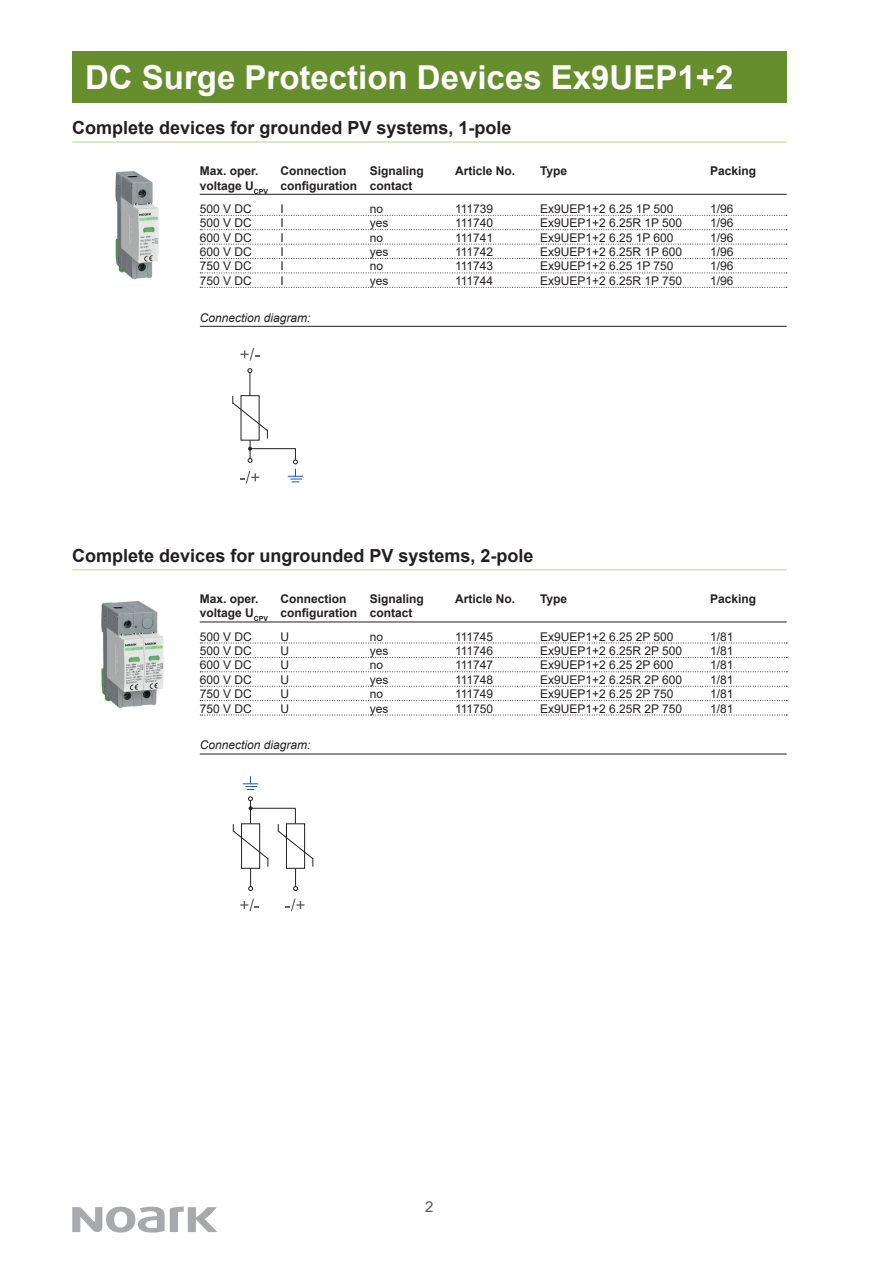
<style>
.page{position:relative;width:893px;height:1263px;background:#fff}
.page>*{position:absolute;margin:0;border:0;box-sizing:border-box;transform-origin:0 0}
.t1{font:700 33px "Arial";color:#fff}
.t2{font:700 18px "Arial";color:#231f20}
.t3{font:15px "Arial";color:#57585a}
.t4{font:12px "Arial";color:#231f20}
.t5{font:700 12px "Arial";color:#231f20}
.t6{font:italic 12px "Arial";color:#231f20}
</style>
<div class="page">
<svg style="left:72px;top:1206px;width:145px;height:26px"></svg>
<div style="left:72px;top:51px;width:715px;height:51px;background:#668e2c"></div>
<img style="left:115px;top:171px;width:44px;height:109px">
<hr style="left:72px;top:141px;width:715px;height:2px;background:#cfe4ae">
<svg style="left:200px;top:215px;width:587px;height:1px"></svg>
<svg style="left:200px;top:229px;width:587px;height:1px"></svg>
<svg style="left:200px;top:244px;width:587px;height:1px"></svg>
<svg style="left:200px;top:258px;width:587px;height:1px"></svg>
<svg style="left:200px;top:273px;width:587px;height:1px"></svg>
<svg style="left:200px;top:287px;width:587px;height:1px"></svg>
<hr style="left:200px;top:622px;width:587px;height:1px;background:#231f20">
<hr style="left:72px;top:569px;width:715px;height:1px;background:#cfe4ae">
<svg style="left:200px;top:643px;width:587px;height:1px"></svg>
<svg style="left:200px;top:657px;width:587px;height:1px"></svg>
<svg style="left:200px;top:671px;width:587px;height:1px"></svg>
<svg style="left:200px;top:686px;width:587px;height:1px"></svg>
<svg style="left:200px;top:700px;width:587px;height:1px"></svg>
<svg style="left:200px;top:715px;width:587px;height:1px"></svg>
<hr style="left:200px;top:326px;width:587px;height:1px;background:#231f20">
<svg style="left:232px;top:368px;width:37px;height:95px"></svg>
<hr style="left:250px;top:448px;width:45px;height:1px;background:#231f20">
<svg style="left:288px;top:448px;width:15px;height:34px"></svg>
<svg style="left:241px;top:348px;width:18px;height:13px"></svg>
<svg style="left:240px;top:471px;width:19px;height:12px"></svg>
<hr style="left:200px;top:754px;width:587px;height:1px;background:#231f20">
<svg style="left:240px;top:899px;width:19px;height:12px"></svg>
<svg style="left:243px;top:776px;width:15px;height:14px"></svg>
<svg style="left:277px;top:809px;width:37px;height:82px"></svg>
<hr style="left:251px;top:808px;width:45px;height:1px;background:#231f20">
<svg style="left:232px;top:796px;width:37px;height:95px"></svg>
<svg style="left:286px;top:899px;width:18px;height:12px"></svg>
<img style="left:101px;top:601px;width:63px;height:107px">
<hr style="left:200px;top:194px;width:587px;height:1px;background:#231f20">
<h1 class="t1" style="left:85px;top:54px;width:650px">DC Surge Protection Devices Ex9UEP1+2</h1>
<h2 class="t2" style="left:72px;top:115px;width:441px">Complete devices for grounded PV systems, 1-pole</h2>
<p class="t5" style="left:200px;top:163px;width:60px">Max. oper.</p>
<p class="t5" style="left:281px;top:163px;width:67px">Connection</p>
<p class="t5" style="left:370px;top:163px;width:56px">Signaling</p>
<p class="t5" style="left:455px;top:163px;width:62px">Article No.</p>
<p class="t5" style="left:540px;top:163px;width:29px">Type</p>
<p class="t5" style="left:710px;top:163px;width:48px">Packing</p>
<p class="t5" style="left:200px;top:177px;width:214px">voltage U<sub>CPV</sub> configuration contact</p>
<p class="t4" style="left:200px;top:200px;width:54px">500 V DC</p>
<p class="t4" style="left:281px;top:200px;width:5px">I</p>
<p class="t4" style="left:370px;top:200px;width:15px">no</p>
<p class="t4" style="left:455px;top:200px;width:40px">111739</p>
<p class="t4" style="left:540px;top:200px;width:135px">Ex9UEP1+2 6.25 1P 500</p>
<p class="t4" style="left:710px;top:200px;width:25px">1/96</p>
<p class="t4" style="left:200px;top:215px;width:54px">500 V DC</p>
<p class="t4" style="left:281px;top:215px;width:5px">I</p>
<p class="t4" style="left:370px;top:215px;width:20px">yes</p>
<p class="t4" style="left:455px;top:215px;width:40px">111740</p>
<p class="t4" style="left:540px;top:215px;width:144px">Ex9UEP1+2 6.25R 1P 500</p>
<p class="t4" style="left:710px;top:215px;width:25px">1/96</p>
<p class="t4" style="left:200px;top:229px;width:54px">600 V DC</p>
<p class="t4" style="left:281px;top:229px;width:5px">I</p>
<p class="t4" style="left:370px;top:229px;width:15px">no</p>
<p class="t4" style="left:455px;top:229px;width:40px">111741</p>
<p class="t4" style="left:540px;top:229px;width:135px">Ex9UEP1+2 6.25 1P 600</p>
<p class="t4" style="left:710px;top:229px;width:25px">1/96</p>
<p class="t4" style="left:200px;top:244px;width:54px">600 V DC</p>
<p class="t4" style="left:281px;top:244px;width:5px">I</p>
<p class="t4" style="left:370px;top:244px;width:20px">yes</p>
<p class="t4" style="left:455px;top:244px;width:40px">111742</p>
<p class="t4" style="left:540px;top:244px;width:144px">Ex9UEP1+2 6.25R 1P 600</p>
<p class="t4" style="left:710px;top:244px;width:25px">1/96</p>
<p class="t4" style="left:200px;top:258px;width:54px">750 V DC</p>
<p class="t4" style="left:281px;top:258px;width:5px">I</p>
<p class="t4" style="left:370px;top:258px;width:15px">no</p>
<p class="t4" style="left:455px;top:258px;width:40px">111743</p>
<p class="t4" style="left:540px;top:258px;width:135px">Ex9UEP1+2 6.25 1P 750</p>
<p class="t4" style="left:710px;top:258px;width:25px">1/96</p>
<p class="t4" style="left:200px;top:272px;width:54px">750 V DC</p>
<p class="t4" style="left:281px;top:272px;width:5px">I</p>
<p class="t4" style="left:370px;top:272px;width:20px">yes</p>
<p class="t4" style="left:455px;top:272px;width:40px">111744</p>
<p class="t4" style="left:540px;top:272px;width:144px">Ex9UEP1+2 6.25R 1P 750</p>
<p class="t4" style="left:710px;top:272px;width:25px">1/96</p>
<p class="t6" style="left:200px;top:310px;width:112px">Connection diagram:</p>
<h2 class="t2" style="left:72px;top:543px;width:463px">Complete devices for ungrounded PV systems, 2-pole</h2>
<p class="t5" style="left:200px;top:590px;width:60px">Max. oper.</p>
<p class="t5" style="left:281px;top:590px;width:67px">Connection</p>
<p class="t5" style="left:370px;top:590px;width:56px">Signaling</p>
<p class="t5" style="left:455px;top:590px;width:62px">Article No.</p>
<p class="t5" style="left:540px;top:590px;width:29px">Type</p>
<p class="t5" style="left:710px;top:590px;width:48px">Packing</p>
<p class="t5" style="left:200px;top:605px;width:214px">voltage U<sub>CPV</sub> configuration contact</p>
<p class="t4" style="left:200px;top:628px;width:54px">500 V DC</p>
<p class="t4" style="left:281px;top:628px;width:10px">U</p>
<p class="t4" style="left:370px;top:628px;width:15px">no</p>
<p class="t4" style="left:455px;top:628px;width:40px">111745</p>
<p class="t4" style="left:540px;top:628px;width:135px">Ex9UEP1+2 6.25 2P 500</p>
<p class="t4" style="left:710px;top:628px;width:25px">1/81</p>
<p class="t4" style="left:200px;top:642px;width:54px">500 V DC</p>
<p class="t4" style="left:281px;top:642px;width:10px">U</p>
<p class="t4" style="left:370px;top:642px;width:20px">yes</p>
<p class="t4" style="left:455px;top:642px;width:40px">111746</p>
<p class="t4" style="left:540px;top:642px;width:144px">Ex9UEP1+2 6.25R 2P 500</p>
<p class="t4" style="left:710px;top:642px;width:25px">1/81</p>
<p class="t4" style="left:200px;top:657px;width:54px">600 V DC</p>
<p class="t4" style="left:281px;top:657px;width:10px">U</p>
<p class="t4" style="left:370px;top:657px;width:15px">no</p>
<p class="t4" style="left:455px;top:657px;width:40px">111747</p>
<p class="t4" style="left:540px;top:657px;width:135px">Ex9UEP1+2 6.25 2P 600</p>
<p class="t4" style="left:710px;top:657px;width:25px">1/81</p>
<p class="t4" style="left:200px;top:671px;width:54px">600 V DC</p>
<p class="t4" style="left:281px;top:671px;width:10px">U</p>
<p class="t4" style="left:370px;top:671px;width:20px">yes</p>
<p class="t4" style="left:455px;top:671px;width:40px">111748</p>
<p class="t4" style="left:540px;top:671px;width:144px">Ex9UEP1+2 6.25R 2P 600</p>
<p class="t4" style="left:710px;top:671px;width:25px">1/81</p>
<p class="t4" style="left:200px;top:686px;width:54px">750 V DC</p>
<p class="t4" style="left:281px;top:686px;width:10px">U</p>
<p class="t4" style="left:370px;top:686px;width:15px">no</p>
<p class="t4" style="left:455px;top:686px;width:40px">111749</p>
<p class="t4" style="left:540px;top:686px;width:135px">Ex9UEP1+2 6.25 2P 750</p>
<p class="t4" style="left:710px;top:686px;width:25px">1/81</p>
<p class="t4" style="left:200px;top:700px;width:54px">750 V DC</p>
<p class="t4" style="left:281px;top:700px;width:10px">U</p>
<p class="t4" style="left:370px;top:700px;width:20px">yes</p>
<p class="t4" style="left:455px;top:700px;width:40px">111750</p>
<p class="t4" style="left:540px;top:700px;width:144px">Ex9UEP1+2 6.25R 2P 750</p>
<p class="t4" style="left:710px;top:700px;width:25px">1/81</p>
<p class="t6" style="left:200px;top:737px;width:112px">Connection diagram:</p>
<p class="t3" style="left:425px;top:1197px;width:10px">2</p>
</div>
